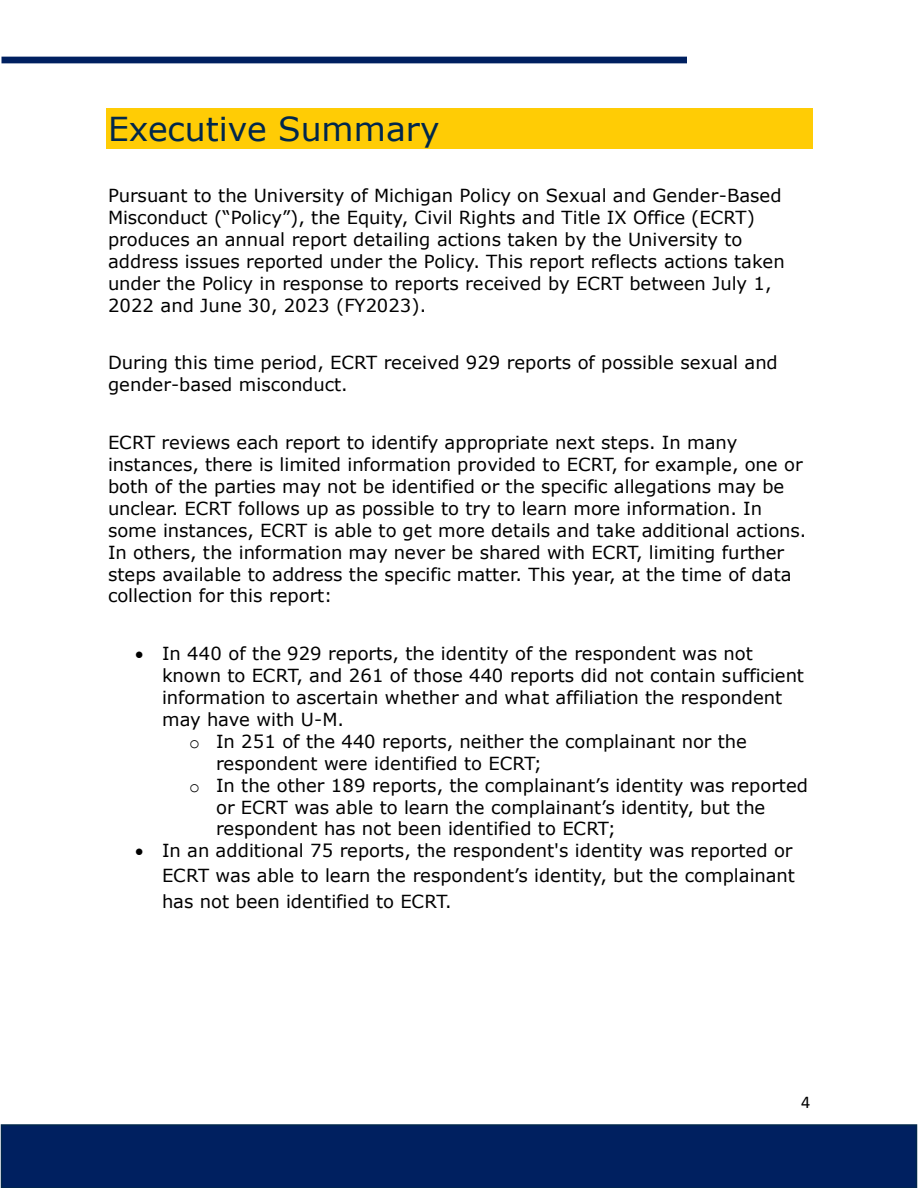
<style>
.page{position:relative;width:918px;height:1188px;background:#fff}
.page>*{position:absolute;margin:0;border:0;box-sizing:border-box;transform-origin:0 0}
.t1{font:33px "Verdana";color:#00274c}
.t2{font:18px/21.9px "Verdana";color:#000}
.t3{font:18px "Calibri";color:#000}
.s1{font-family:"Courier New"}
</style>
<div class="page">
<div style="left:2px;top:57px;width:685px;height:6px;background:#002060"></div>
<div style="left:2px;top:1125px;width:914px;height:63px;background:#002060"></div>
<div style="left:1px;top:1124px;width:916px;height:64px;border:2px solid #00274c"></div>
<div style="left:106px;top:108px;width:707px;height:40px;background:#ffcc05"></div>
<h2 class="t1" style="left:108px;top:108px;width:333px">Executive Summary</h2>
<p class="t2" style="left:108px;top:184px;width:678px">Pursuant to the University of Michigan Policy on Sexual and Gender-Based Misconduct (“Policy”), the Equity, Civil Rights and Title IX Office (ECRT) produces an annual report detailing actions taken by the University to address issues reported under the Policy. This report reflects actions taken under the Policy in response to reports received by ECRT between July 1, 2022 and June 30, 2023 (FY2023).</p>
<p class="t2" style="left:108px;top:351px;width:671px">During this time period, ECRT received 929 reports of possible sexual and gender-based misconduct.</p>
<p class="t2" style="left:108px;top:431px;width:700px">ECRT reviews each report to identify appropriate next steps. In many instances, there is limited information provided to ECRT, for example, one or both of the parties may not be identified or the specific allegations may be unclear. ECRT follows up as possible to try to learn more information. In some instances, ECRT is able to get more details and take additional actions.<br>In others, the information may never be shared with ECRT, limiting further steps available to address the specific matter. This year, at the time of data collection for this report:</p>
<p class="t2" style="left:162px;top:642px;width:643px;text-indent:-27px">• In 440 of the 929 reports, the identity of the respondent was not known to ECRT, and 261 of those 440 reports did not contain sufficient information to ascertain whether and what affiliation the respondent may have with U-M.</p>
<p class="t2" style="left:216px;top:730px;width:532px;text-indent:-27px"><span class="s1">o</span> In 251 of the 440 reports, neither the complainant nor the respondent were identified to ECRT;</p>
<p class="t2" style="left:216px;top:773px;width:594px;text-indent:-27px"><span class="s1">o</span> In the other 189 reports, the complainant’s identity was reported or ECRT was able to learn the complainant’s identity, but the respondent has not been identified to ECRT;</p>
<p class="t2" style="left:162px;top:837px;width:634px;line-height:25.3px;text-indent:-27px">• In an additional 75 reports, the respondent's identity was reported or<br>ECRT was able to learn the respondent’s identity, but the complainant has not been identified to ECRT.</p>
<p class="t3" style="left:801px;top:1094px;width:11px">4</p>
</div>
